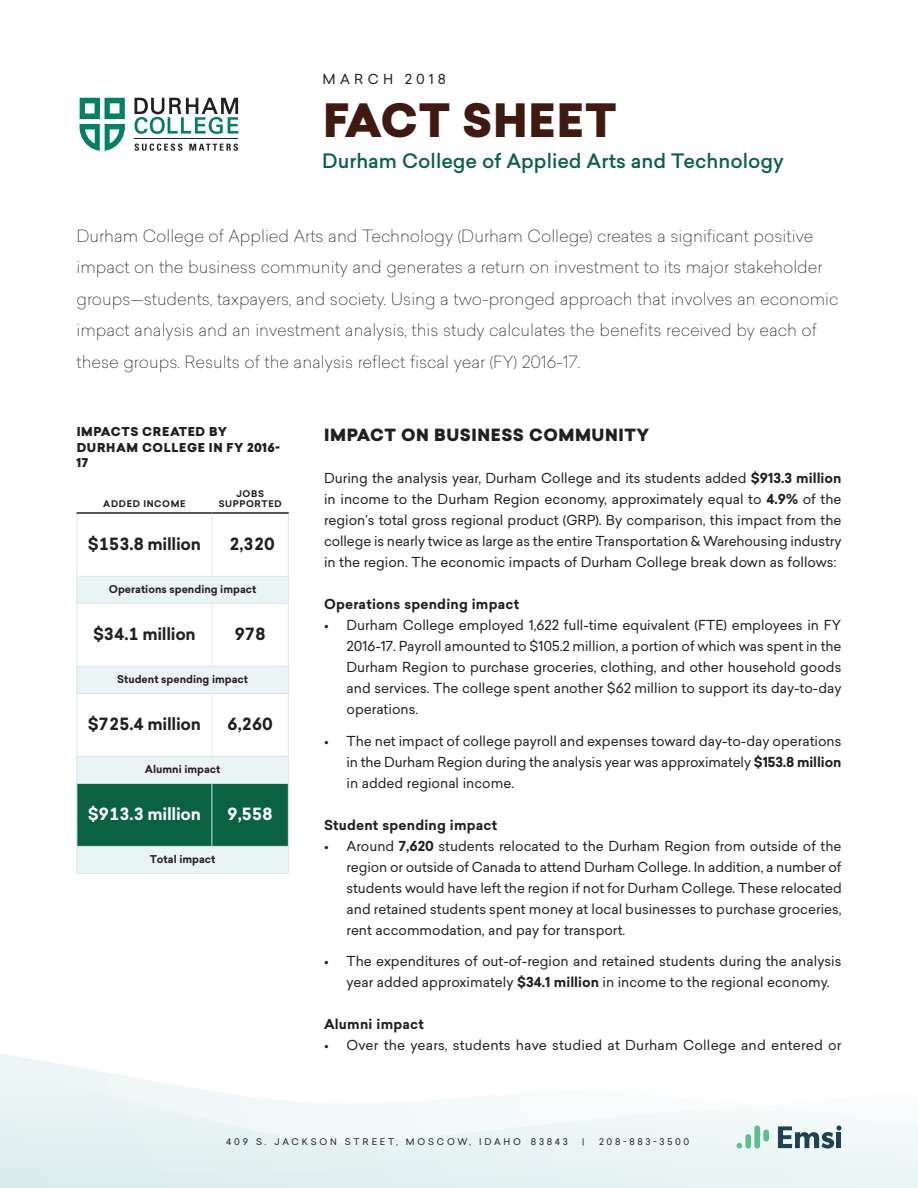
<style>
.page{position:relative;width:918px;height:1188px;background:#fff}
.page>*{position:absolute;margin:0;border:0;box-sizing:border-box;transform-origin:0 0}
.t1{font:900 45px "Sailec";letter-spacing:.02em;color:#401a10}
.t2{font:500 19.5px "Sailec";color:#0a6242}
.Big_Paragraph{font:100 16.5px/31.5px "Sailec";color:#231f20}
.Table_Left{font:700 16.5px "Sailec";letter-spacing:-.02em;color:#231f20}
.Heading_2_after_1{font:900 16.5px "Sailec";letter-spacing:.035em;color:#231f20}
.Table_Right{font:700 16.5px "Sailec";letter-spacing:-.02em;color:#231f20}
.Table_Left-2{font:700 16.5px "Sailec";letter-spacing:-.02em;color:#fff}
.Table_Right-2{font:700 16.5px "Sailec";color:#fff}
.Normal_Indented{font:13.5px/21px "Sailec";color:#231f20;text-align:justify}
.Heading_3{font:700 13.5px "Sailec";letter-spacing:.015em;color:#231f20}
.Normal_Indented-2{font:13.5px "Sailec";letter-spacing:.32em;color:#231f20}
.Figure_Title{font:900 12px/15.8px "Sailec";letter-spacing:.05em;color:#231f20}
.Table_Left-3{font:700 10.5px "Sailec";color:#231f20}
.t3{font:9px "Sailec";letter-spacing:.305em;color:#231f20}
.Table_Category{font:700 9px/10.5px "Sailec";letter-spacing:.07em;color:#231f20;text-align:center}
.s1{font-weight:700}
</style>
<div class="page">
<svg style="left:134px;top:144px;width:48px;height:7px"></svg>
<svg style="left:189px;top:144px;width:49px;height:7px"></svg>
<hr style="left:134px;top:139px;width:104px;height:1px;background:#231f20">
<svg style="left:80px;top:98px;width:45px;height:53px"></svg>
<svg style="left:134px;top:98px;width:104px;height:36px"></svg>
<svg style="left:77px;top:577px;width:211px;height:179px"></svg>
<hr style="left:76px;top:512px;width:136px;height:2px;background:#231f20">
<hr style="left:212px;top:512px;width:77px;height:2px;background:#231f20">
<hr style="left:76px;top:514px;width:1px;height:62px;background:#d7e7ee">
<hr style="left:212px;top:514px;width:1px;height:62px;background:#d7e7ee">
<hr style="left:288px;top:514px;width:1px;height:62px;background:#d7e7ee">
<hr style="left:76px;top:576px;width:136px;height:1px;background:#d7e7ee">
<svg style="left:76px;top:577px;width:1px;height:26px"></svg>
<hr style="left:212px;top:576px;width:77px;height:1px;background:#d7e7ee">
<svg style="left:288px;top:577px;width:1px;height:26px"></svg>
<hr style="left:76px;top:603px;width:136px;height:1px;background:#d7e7ee">
<hr style="left:76px;top:604px;width:1px;height:62px;background:#d7e7ee">
<hr style="left:212px;top:603px;width:77px;height:1px;background:#d7e7ee">
<hr style="left:212px;top:604px;width:1px;height:62px;background:#d7e7ee">
<hr style="left:288px;top:604px;width:1px;height:62px;background:#d7e7ee">
<hr style="left:76px;top:666px;width:136px;height:1px;background:#d7e7ee">
<svg style="left:76px;top:667px;width:1px;height:26px"></svg>
<hr style="left:212px;top:666px;width:77px;height:1px;background:#d7e7ee">
<svg style="left:288px;top:667px;width:1px;height:26px"></svg>
<hr style="left:76px;top:693px;width:136px;height:1px;background:#d7e7ee">
<hr style="left:76px;top:694px;width:1px;height:62px;background:#d7e7ee">
<hr style="left:212px;top:693px;width:77px;height:1px;background:#d7e7ee">
<hr style="left:212px;top:694px;width:1px;height:62px;background:#d7e7ee">
<hr style="left:288px;top:694px;width:1px;height:62px;background:#d7e7ee">
<hr style="left:76px;top:756px;width:136px;height:1px;background:#d7e7ee">
<hr style="left:212px;top:756px;width:77px;height:1px;background:#d7e7ee">
<svg style="left:76px;top:757px;width:213px;height:116px;background:#74a797"></svg>
<hr style="left:76px;top:873px;width:136px;height:1px;background:#d7e7ee">
<hr style="left:212px;top:873px;width:77px;height:1px;background:#d7e7ee">
<svg style="left:0;top:1054px;width:101px;height:18px"></svg>
<svg style="left:0;top:1072px;width:918px;height:116px"></svg>
<svg style="left:778px;top:1125px;width:63px;height:24px"></svg>
<div style="left:745px;top:1134px;width:6px;height:15px;background:#5dbf8b;border-radius:3px"></div>
<div style="left:754px;top:1125px;width:6px;height:24px;background:#5dbf8b;border-radius:3px"></div>
<svg style="left:737px;top:1143px;width:5px;height:6px"></svg>
<div style="left:763px;top:1130px;width:6px;height:12px;background:#5dbf8b;border-radius:3px"></div>
<p class="Normal_Indented-2" style="left:322px;top:70px;width:125px">MARCH 2018</p>
<p class="t1" style="left:323px;top:87px;width:295px">FACT SHEET</p>
<p class="t2" style="left:322px;top:147px;width:463px">Durham College of Applied Arts and Technology</p>
<p class="Big_Paragraph" style="left:76px;top:219px;width:763px">Durham College of Applied Arts and Technology (Durham College) creates a significant positive impact on the business community and generates a return on investment to its major stakeholder groups—students, taxpayers, and society. Using a two-pronged approach that involves an economic impact analysis and an investment analysis, this study calculates the benefits received by each of these groups. Results of the analysis reflect fiscal year (FY) 2016-17.</p>
<p class="Figure_Title" style="left:76px;top:424px;width:205px">IMPACTS CREATED BY<br>DURHAM COLLEGE IN FY 2016-<br>17</p>
<p class="Table_Category" style="left:103px;top:499px;width:84px">ADDED INCOME</p>
<p class="Table_Category" style="left:219px;top:488px;width:65px">JOBS<br>SUPPORTED</p>
<p class="Table_Left" style="left:88px;top:533px;width:115px">$153.8 million</p>
<p class="Table_Right" style="left:229px;top:533px;width:47px">2,320</p>
<p class="Table_Left-3" style="left:109px;top:582px;width:149px">Operations spending impact</p>
<p class="Table_Left" style="left:93px;top:623px;width:104px">$34.1 million</p>
<p class="Table_Right" style="left:234px;top:623px;width:33px">978</p>
<p class="Table_Left-3" style="left:117px;top:672px;width:132px">Student spending impact</p>
<p class="Table_Left" style="left:88px;top:713px;width:115px">$725.4 million</p>
<p class="Table_Right" style="left:227px;top:713px;width:47px">6,260</p>
<p class="Table_Left-3" style="left:145px;top:762px;width:77px">Alumni impact</p>
<p class="Table_Left-2" style="left:88px;top:803px;width:115px">$913.3 million</p>
<p class="Table_Right-2" style="left:227px;top:803px;width:47px">9,558</p>
<p class="Table_Left-3" style="left:150px;top:852px;width:67px">Total impact</p>
<p class="Heading_2_after_1" style="left:324px;top:423px;width:326px">IMPACT ON BUSINESS COMMUNITY</p>
<p class="Normal_Indented" style="left:324px;top:467px;width:519px">During the analysis year, Durham College and its students added <span class="s1">$913.3 million </span>in income to the Durham Region economy, approximately equal to <span class="s1">4.9%</span> of the region’s total gross regional product (GRP). By comparison, this impact from the college is nearly twice as large as the entire Transportation &amp; Warehousing industry in the region. The economic impacts of Durham College break down as follows:</p>
<p class="Heading_3" style="left:324px;top:594px;width:197px">Operations spending impact</p>
<p class="Normal_Indented" style="left:346px;top:614px;width:497px;text-indent:-22px">• Durham College employed 1,622 full-time equivalent (FTE) employees in FY 2016-17. Payroll amounted to $105.2 million, a portion of which was spent in the Durham Region to purchase groceries, clothing, and other household goods and services. The college spent another $62 million to support its day-to-day operations.</p>
<p class="Normal_Indented" style="left:346px;top:730px;width:497px;text-indent:-22px">• The net impact of college payroll and expenses toward day-to-day operations in the Durham Region during the analysis year was approximately <span class="s1">$153.8 million </span>in added regional income.</p>
<p class="Heading_3" style="left:324px;top:815px;width:175px">Student spending impact</p>
<p class="Normal_Indented" style="left:346px;top:835px;width:497px;text-indent:-22px">• Around <span class="s1">7,620</span> students relocated to the Durham Region from outside of the region or outside of Canada to attend Durham College. In addition, a number of students would have left the region if not for Durham College. These relocated and retained students spent money at local businesses to purchase groceries, rent accommodation, and pay for transport.</p>
<p class="Normal_Indented" style="left:346px;top:950px;width:497px;text-indent:-22px">• The expenditures of out-of-region and retained students during the analysis year added approximately <span class="s1">$34.1 million</span> in income to the regional economy.</p>
<p class="Heading_3" style="left:324px;top:1014px;width:101px">Alumni impact</p>
<p class="Normal_Indented" style="left:324px;top:1034px;width:519px">• Over the years, students have studied at Durham College and entered or</p>
<p class="t3" style="left:226px;top:1135px;width:343px">409 S. JACKSON STREET, MOSCOW, IDAHO 83843</p>
<p class="t3" style="left:582px;top:1135px;width:4px">|</p>
<p class="t3" style="left:599px;top:1135px;width:92px">208-883-3500</p>
</div>
